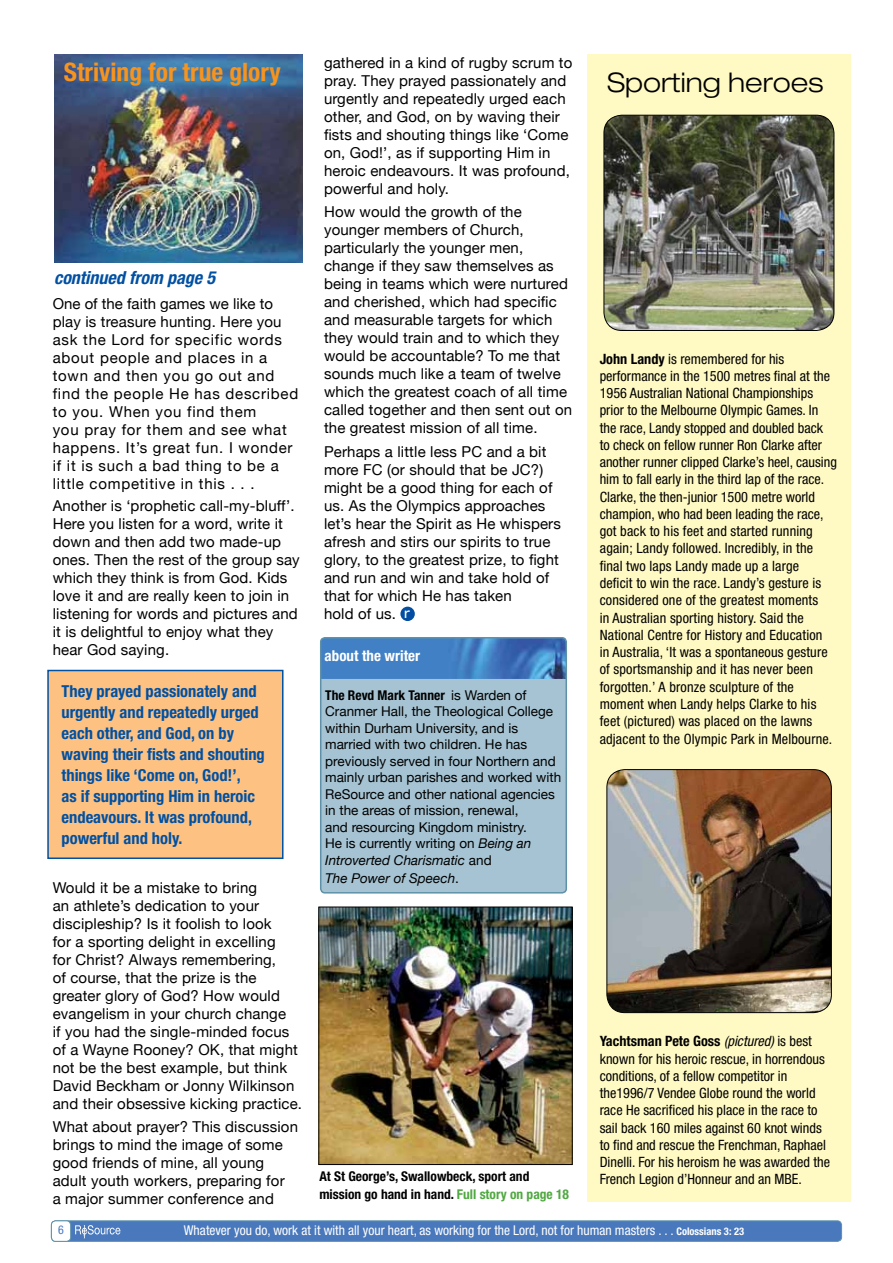
<style>
.page{position:relative;width:893px;height:1263px;background:#fff}
.page>*{position:absolute;margin:0;border:0;box-sizing:border-box;transform-origin:0 0}
.t1{font:300 expanded 27px "Helvetica Neue";color:#000}
.t2{font:700 condensed 25.5px "Helvetica Neue";color:#f7941e}
.t3{font:italic 700 condensed 18px "Helvetica Neue";color:#0050a3}
.t4{font:700 condensed 16.5px/21px "Helvetica Neue";color:#0050a3}
.t5{font:15px/18px "Helvetica Neue";letter-spacing:.01em;color:#000}
.t6{font:15px/18px "Helvetica Neue";letter-spacing:.05em;color:#000}
.t7{font:700 condensed 15px "Helvetica Neue";color:#fff}
.t8{font:condensed 14.25px/17.2px "Helvetica Neue";color:#000}
.t9{font:13.5px/16.5px "Helvetica Neue";color:#000}
.t10{font:condensed 13.5px "Helvetica Neue";color:#fff}
.t11{font:700 condensed 13.5px/18px "Helvetica Neue";color:#000}
.t12{font:italic 13.5px "Helvetica Neue";color:#000}
.t13{font:condensed 12px "Helvetica Neue";color:#4978bc}
.s1{font-stretch:expanded;font-size:14.1px;color:#fff}
.s2{font-weight:700;font-stretch:condensed}
.s3{font-style:italic}
.s4{font-style:normal}
.s5{color:#50a841}
.s6{font-weight:700}
.s7{font-weight:700;font-size:10.5px}
</style>
<div class="page">
<div style="left:400px;top:607px;width:15px;height:14px;background:#034ea2;border-radius:50%"></div>
<img style="left:54px;top:54px;width:249px;height:209px">
<div style="left:48px;top:670px;width:235px;height:188px;background:#fdc282"></div>
<div style="left:47px;top:670px;width:237px;height:189px;border:2px solid #0050a3"></div>
<img style="left:320px;top:909px;width:251px;height:254px">
<div style="left:318px;top:907px;width:255px;height:258px;border:1px solid #000"></div>
<div style="left:51px;top:1221px;width:791px;height:20px;background:#4978bc;border-radius:4px"></div>
<div style="left:51px;top:1220px;width:791px;height:22px;border:1px solid #5e91a8;border-radius:4px"></div>
<div style="left:51px;top:1221px;width:20px;height:20px;background:#fff;border-radius:4px"></div>
<div style="left:51px;top:1220px;width:20px;height:22px;border:1px solid #5e91a8;border-radius:4px"></div>
<svg style="left:75px;top:1225px;width:45px;height:13px"></svg>
<div style="left:321px;top:638px;width:245px;height:255px;background:#a5c3d2;border-radius:4px"></div>
<img style="left:323px;top:640px;width:241px;height:39px">
<div style="left:320px;top:637px;width:247px;height:256px;border:2px solid #5e91a8;border-radius:4px"></div>
<div style="left:587px;top:54px;width:263px;height:1148px;background:#fffac4"></div>
<img style="left:604px;top:115px;width:230px;height:215px">
<div style="left:604px;top:115px;width:230px;height:216px;border:1px solid #000;border-radius:18px"></div>
<img style="left:607px;top:770px;width:224px;height:243px">
<div style="left:606px;top:769px;width:226px;height:244px;border:1px solid #000;border-radius:18px"></div>
<h2 class="t2" style="left:64px;top:57px;width:218px">Striving for true glory</h2>
<p class="t3" style="left:54px;top:267px;width:163px">continued from page 5</p>
<p class="t6" style="left:53px;top:294px;width:247px">One of the faith games we like to play is treasure hunting. Here you ask the Lord for specific words about people and places in a town and then you go out and find the people He has described to you. When you find them<br>you pray for them and see what happens. It’s great fun. I wonder if it is such a bad thing to be a little competitive in this . . .</p>
<p class="t5" style="left:53px;top:497px;width:248px">Another is ‘prophetic call-my-bluff’.<br>Here you listen for a word, write it down and then add two made-up ones. Then the rest of the group say which they think is from God. Kids love it and are really keen to join in listening for words and pictures and it is delightful to enjoy what they hear God saying.</p>
<p class="t4" style="left:62px;top:680px;width:205px">They prayed passionately and urgently and repeatedly urged each other, and God, on by waving their fists and shouting things like ‘Come on, God!’,<br>as if supporting Him in heroic endeavours. It was profound, powerful and holy.</p>
<p class="t5" style="left:53px;top:879px;width:251px">Would it be a mistake to bring<br>an athlete’s dedication to your discipleship? Is it foolish to look<br>for a sporting delight in excelling<br>for Christ? Always remembering,<br>of course, that the prize is the greater glory of God? How would evangelism in your church change<br>if you had the single-minded focus of a Wayne Rooney? OK, that might not be the best example, but think David Beckham or Jonny Wilkinson and their obsessive kicking practice.</p>
<p class="t5" style="left:53px;top:1117px;width:247px">What about prayer? This discussion brings to mind the image of some good friends of mine, all young adult youth workers, preparing for<br>a major summer conference and</p>
<p class="t5" style="left:324px;top:54px;width:250px">gathered in a kind of rugby scrum to pray. They prayed passionately and urgently and repeatedly urged each other, and God, on by waving their fists and shouting things like ‘Come on, God!’, as if supporting Him in heroic endeavours. It was profound, powerful and holy.</p>
<p class="t5" style="left:324px;top:202px;width:250px">How would the growth of the younger members of Church, particularly the younger men, change if they saw themselves as being in teams which were nurtured and cherished, which had specific and measurable targets for which they would train and to which they would be accountable? To me that sounds much like a team of twelve which the greatest coach of all time called together and then sent out on the greatest mission of all time.</p>
<p class="t5" style="left:324px;top:442px;width:238px">Perhaps a little less PC and a bit more FC (or should that be JC?) might be a good thing for each of us. As the Olympics approaches let’s hear the Spirit as He whispers afresh and stirs our spirits to true glory, to the greatest prize, to fight and run and win and take hold of that for which He has taken<br>hold of us. <span class="s1">r</span></p>
<p class="t7" style="left:325px;top:646px;width:97px">about the writer</p>
<p class="t9" style="left:325px;top:687px;width:238px"><span class="s2">The Revd Mark Tanner</span> is Warden of Cranmer Hall, the Theological College within Durham University, and is married with two children. He has previously served in four Northern and mainly urban parishes and worked with ReSource and other national agencies in the areas of mission, renewal,<br>and resourcing Kingdom ministry.<br>He is currently writing on <span class="s3">Being an Introverted Charismatic</span> and</p>
<p class="t12" style="left:325px;top:870px;width:135px">The Power of Speech<span class="s4">.</span></p>
<p class="t11" style="left:319px;top:1167px;width:251px">At St George’s, Swallowbeck, sport and mission go hand in hand. <span class="s5">Full story on page 18</span></p>
<h1 class="t1" style="left:607px;top:66px;width:218px">Sporting heroes</h1>
<p class="t8" style="left:600px;top:350px;width:239px"><span class="s6">John Landy</span> is remembered for his performance in the 1500 metres final at the 1956 Australian National Championships prior to the Melbourne Olympic Games. In the race, Landy stopped and doubled back<br>to check on fellow runner Ron Clarke after another runner clipped Clarke’s heel, causing him to fall early in the third lap of the race.<br>Clarke, the then-junior 1500 metre world champion, who had been leading the race, got back to his feet and started running again; Landy followed. Incredibly, in the final two laps Landy made up a large<br>deficit to win the race. Landy’s gesture is considered one of the greatest moments<br>in Australian sporting history. Said the National Centre for History and Education<br>in Australia, ‘It was a spontaneous gesture of sportsmanship and it has never been forgotten.’ A bronze sculpture of the moment when Landy helps Clarke to his feet (pictured) was placed on the lawns adjacent to the Olympic Park in Melbourne.</p>
<p class="t8" style="left:600px;top:1032px;width:232px"><span class="s6">Yachtsman Pete Goss</span> <span class="s3">(pictured)</span> is best known for his heroic rescue, in horrendous conditions, of a fellow competitor in the1996/7 Vendee Globe round the world race He sacrificed his place in the race to sail back 160 miles against 60 knot winds to find and rescue the Frenchman, Raphael Dinelli. For his heroism he was awarded the French Legion d’Honneur and an MBE.</p>
<p class="t13" style="left:58px;top:1223px;width:7px">6</p>
<p class="t10" style="left:184px;top:1222px;width:562px">Whatever you do, work at it with all your heart, as working for the Lord, not for human masters . . . <span class="s7">Colossians 3: 23</span></p>
</div>
